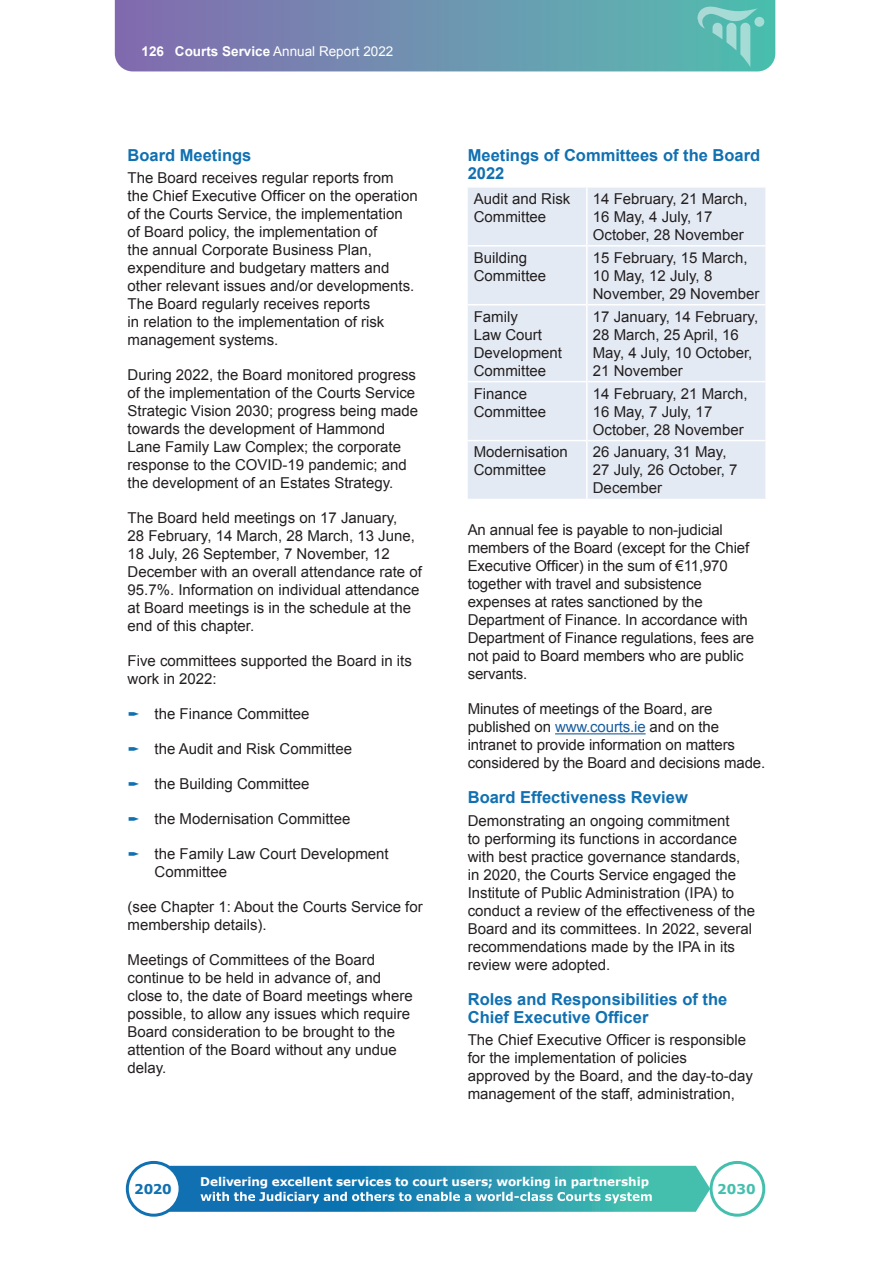
<style>
.page{position:relative;width:893px;height:1263px;background:#fff}
.page>*{position:absolute;margin:0;border:0;box-sizing:border-box;transform-origin:0 0}
.t1{font:700 16.5px/18px "Arial";color:#1070b1}
.t2{font:15px/18px "Arial";color:#231f20}
.t3{font:700 13.5px "Arial";color:#fff}
.t4{font:700 13.5px "Verdana";color:#1070b1}
.t5{font:700 13.5px "Verdana";color:#45bfad}
.t6{font:700 12px "Verdana";letter-spacing:-.005em;color:#fff}
.s1{font-weight:400}
.s2{color:#175d9e}
</style>
<div class="page">
<svg style="left:115px;top:0;width:660px;height:71px;background:#6e91b0"></svg>
<div style="left:754px;top:17px;width:10px;height:10px;background:#a3ddd5;border-radius:50%"></div>
<svg style="left:697px;top:5px;width:61px;height:62px;background:#6cc3ba"></svg>
<svg style="left:167px;top:1166px;width:543px;height:46px;background:#3598b6"></svg>
<div style="left:127px;top:1162px;width:53px;height:53px;background:#fff;border-radius:50%"></div>
<div style="left:126px;top:1161px;width:56px;height:56px;border:3px solid #1070b1;border-radius:50%"></div>
<div style="left:710px;top:1161px;width:55px;height:56px;border:3px solid #45bfad;border-radius:50%"></div>
<hr style="left:555px;top:733px;width:91px;height:1px;background:#175d9e">
<div style="left:468px;top:188px;width:297px;height:311px;background:#e4eaf4"></div>
<hr style="left:588px;top:245px;width:177px;height:2px;background:#fff">
<hr style="left:588px;top:304px;width:177px;height:1px;background:#fff">
<hr style="left:588px;top:381px;width:177px;height:1px;background:#fff">
<hr style="left:588px;top:440px;width:177px;height:1px;background:#fff">
<hr style="left:468px;top:245px;width:118px;height:2px;background:#fff">
<hr style="left:468px;top:304px;width:118px;height:1px;background:#fff">
<hr style="left:468px;top:381px;width:118px;height:1px;background:#fff">
<hr style="left:468px;top:440px;width:118px;height:1px;background:#fff">
<hr style="left:586px;top:188px;width:2px;height:58px;background:#fff">
<hr style="left:586px;top:246px;width:2px;height:59px;background:#fff">
<hr style="left:586px;top:305px;width:2px;height:77px;background:#fff">
<hr style="left:586px;top:382px;width:2px;height:59px;background:#fff">
<hr style="left:586px;top:441px;width:2px;height:58px;background:#fff">
<p class="t3" style="left:141px;top:43px;width:253px">126 Courts Service <span class="s1">Annual Report 2022</span></p>
<p class="t1" style="left:128px;top:147px;width:125px">Board Meetings</p>
<p class="t2" style="left:128px;top:169px;width:292px">The Board receives regular reports from the Chief Executive Officer on the operation of the Courts Service, the implementation of Board policy, the implementation of<br>the annual Corporate Business Plan, expenditure and budgetary matters and other relevant issues and/or developments.<br>The Board regularly receives reports<br>in relation to the implementation of risk management systems.</p>
<p class="t2" style="left:128px;top:366px;width:292px">During 2022, the Board monitored progress of the implementation of the Courts Service Strategic Vision 2030; progress being made towards the development of Hammond Lane Family Law Complex; the corporate response to the COVID-19 pandemic; and the development of an Estates Strategy.</p>
<p class="t2" style="left:128px;top:509px;width:296px">The Board held meetings on 17 January,<br>28 February, 14 March, 28 March, 13 June, 18 July, 26 September, 7 November, 12<br>December with an overall attendance rate of 95.7%. Information on individual attendance at Board meetings is in the schedule at the end of this chapter.</p>
<p class="t2" style="left:128px;top:652px;width:286px">Five committees supported the Board in its work in 2022:</p>
<p class="t2" style="left:155px;top:705px;width:157px">the Finance Committee</p>
<p class="t2" style="left:155px;top:740px;width:199px">the Audit and Risk Committee</p>
<p class="t2" style="left:155px;top:775px;width:157px">the Building Committee</p>
<p class="t2" style="left:155px;top:810px;width:197px">the Modernisation Committee</p>
<p class="t2" style="left:155px;top:845px;width:236px">the Family Law Court Development<br>Committee</p>
<p class="t2" style="left:128px;top:898px;width:297px">(see Chapter 1: About the Courts Service for membership details).</p>
<p class="t2" style="left:128px;top:951px;width:287px">Meetings of Committees of the Board continue to be held in advance of, and close to, the date of Board meetings where possible, to allow any issues which require Board consideration to be brought to the attention of the Board without any undue delay.</p>
<p class="t1" style="left:468px;top:147px;width:294px">Meetings of Committees of the Board<br>2022</p>
<p class="t2" style="left:474px;top:190px;width:98px">Audit and Risk<br>Committee</p>
<p class="t2" style="left:593px;top:190px;width:156px">14 February, 21 March,<br>16 May, 4 July, 17<br>October, 28 November</p>
<p class="t2" style="left:474px;top:249px;width:74px">Building<br>Committee</p>
<p class="t2" style="left:593px;top:249px;width:168px">15 February, 15 March,<br>10 May, 12 July, 8<br>November, 29 November</p>
<p class="t2" style="left:474px;top:307px;width:90px">Family<br>Law Court<br>Development<br>Committee</p>
<p class="t2" style="left:593px;top:307px;width:167px">17 January, 14 February,<br>28 March, 25 April, 16<br>May, 4 July, 10 October,<br>21 November</p>
<p class="t2" style="left:474px;top:384px;width:74px">Finance<br>Committee</p>
<p class="t2" style="left:593px;top:384px;width:156px">14 February, 21 March,<br>16 May, 7 July, 17<br>October, 28 November</p>
<p class="t2" style="left:474px;top:443px;width:96px">Modernisation<br>Committee</p>
<p class="t2" style="left:593px;top:443px;width:146px">26 January, 31 May,<br>27 July, 26 October, 7<br>December</p>
<p class="t2" style="left:468px;top:521px;width:288px">An annual fee is payable to non-judicial members of the Board (except for the Chief Executive Officer) in the sum of €11,970 together with travel and subsistence expenses at rates sanctioned by the Department of Finance. In accordance with Department of Finance regulations, fees are not paid to Board members who are public servants.</p>
<p class="t2" style="left:468px;top:700px;width:299px">Minutes of meetings of the Board, are published on <span class="s2">www.courts.ie</span> and on the intranet to provide information on matters considered by the Board and decisions made.</p>
<p class="t1" style="left:468px;top:789px;width:222px">Board Effectiveness Review</p>
<p class="t2" style="left:468px;top:811px;width:289px">Demonstrating an ongoing commitment<br>to performing its functions in accordance with best practice governance standards, in 2020, the Courts Service engaged the Institute of Public Administration (IPA) to conduct a review of the effectiveness of the Board and its committees. In 2022, several recommendations made by the IPA in its review were adopted.</p>
<p class="t1" style="left:468px;top:990px;width:261px">Roles and Responsibilities of the<br>Chief Executive Officer</p>
<p class="t2" style="left:468px;top:1031px;width:287px">The Chief Executive Officer is responsible for the implementation of policies approved by the Board, and the day-to-day management of the staff, administration,</p>
<p class="t6" style="left:200px;top:1174px;width:450px">Delivering excellent services to court users; working in partnership</p>
<p class="t4" style="left:134px;top:1180px;width:39px">2020</p>
<p class="t5" style="left:717px;top:1180px;width:40px">2030</p>
</div>
